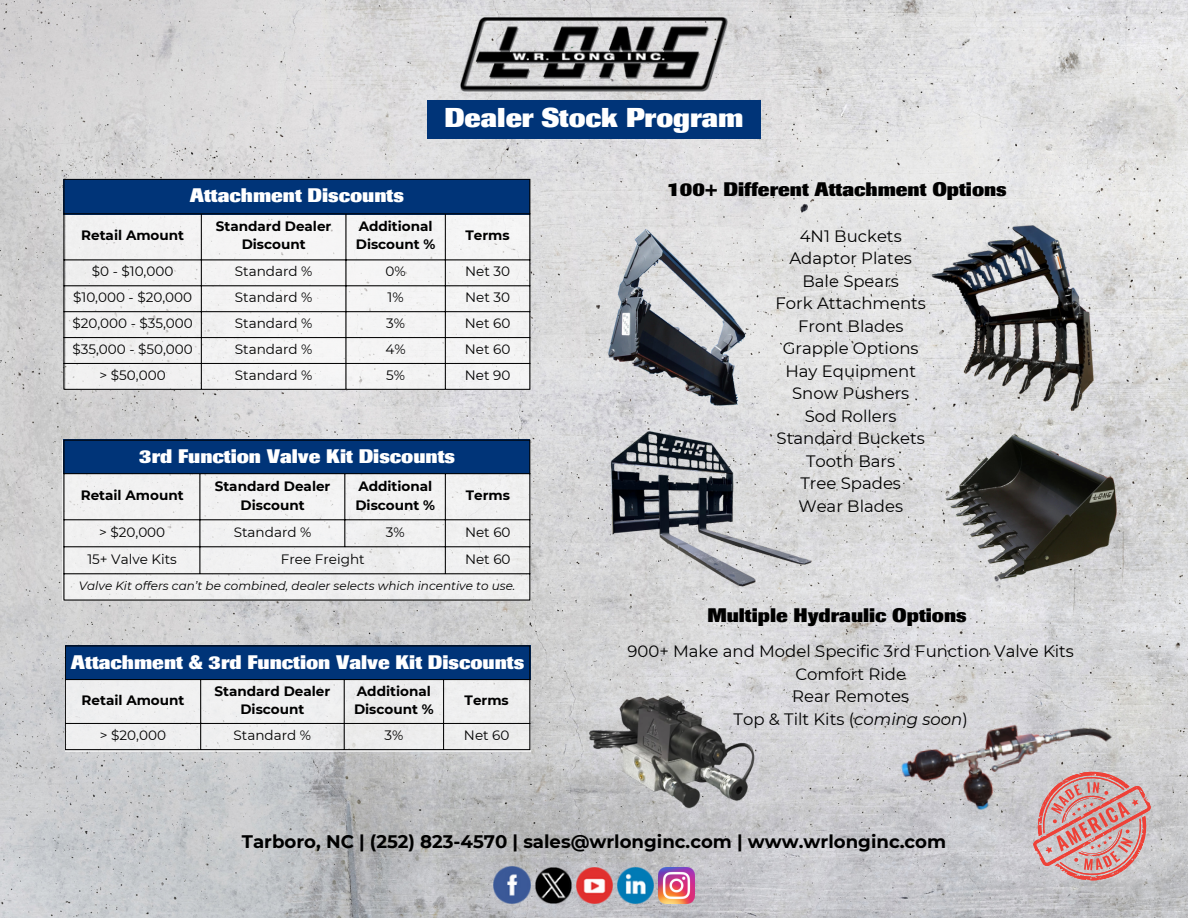
<style>
.page{position:relative;width:1188px;height:918px;background:#fff}
.page>*{position:absolute;margin:0;border:0;box-sizing:border-box;transform-origin:0 0}
.t1{font:800 27px "Imago";color:#fff}
.t2{font:800 19.5px "Imago";color:#fff}
.t3{font:800 19.5px "Imago";color:#000}
.t4{font:700 18.15px "Montserrat";color:#000}
.t5{font:16.5px "Montserrat";color:#000}
.t6{font:13.5px "Montserrat";color:#000}
.t7{font:700 13.5px/18px "Montserrat";color:#000;text-align:center}
.t8{font:italic 12px "Montserrat";color:#000}
.s1{font-style:italic}
</style>
<div class="page">
<img style="left:0;top:0;width:1188px;height:918px">
<div style="left:66px;top:215px;width:464px;height:174px;background:#f3f3f3"></div>
<div style="left:64px;top:179px;width:466px;height:35px;background:#003478"></div>
<hr style="left:64px;top:180px;width:1px;height:209px;background:#000">
<hr style="left:201px;top:214px;width:1px;height:175px;background:#000">
<hr style="left:346px;top:214px;width:1px;height:175px;background:#000">
<hr style="left:445px;top:214px;width:1px;height:175px;background:#000">
<hr style="left:530px;top:180px;width:1px;height:209px;background:#000">
<hr style="left:64px;top:179px;width:466px;height:1px;background:#000">
<hr style="left:64px;top:214px;width:466px;height:1px;background:#000">
<hr style="left:64px;top:260px;width:466px;height:1px;background:#000">
<hr style="left:64px;top:285px;width:466px;height:1px;background:#000">
<hr style="left:64px;top:311px;width:466px;height:1px;background:#000">
<hr style="left:64px;top:337px;width:466px;height:1px;background:#000">
<hr style="left:64px;top:363px;width:466px;height:1px;background:#000">
<hr style="left:64px;top:389px;width:466px;height:1px;background:#000">
<div style="left:63px;top:440px;width:467px;height:160px;background:#f1f1f1"></div>
<div style="left:64px;top:440px;width:466px;height:34px;background:#003478"></div>
<hr style="left:64px;top:440px;width:1px;height:160px;background:#000">
<hr style="left:200px;top:474px;width:1px;height:99px;background:#000">
<hr style="left:345px;top:474px;width:1px;height:72px;background:#000">
<hr style="left:445px;top:474px;width:1px;height:99px;background:#000">
<hr style="left:530px;top:440px;width:1px;height:160px;background:#000">
<hr style="left:64px;top:440px;width:466px;height:1px;background:#000">
<hr style="left:64px;top:473px;width:466px;height:1px;background:#000">
<hr style="left:64px;top:519px;width:466px;height:1px;background:#000">
<hr style="left:64px;top:546px;width:466px;height:1px;background:#000">
<hr style="left:64px;top:573px;width:466px;height:1px;background:#000">
<hr style="left:64px;top:600px;width:466px;height:1px;background:#000">
<svg style="left:66px;top:680px;width:464px;height:72px;fill:#eeefef"></svg>
<div style="left:65px;top:646px;width:465px;height:34px;background:#003478"></div>
<hr style="left:65px;top:646px;width:1px;height:103px;background:#000">
<hr style="left:200px;top:680px;width:1px;height:69px;background:#000">
<hr style="left:344px;top:680px;width:1px;height:69px;background:#000">
<hr style="left:443px;top:680px;width:1px;height:69px;background:#000">
<hr style="left:530px;top:646px;width:1px;height:103px;background:#000">
<hr style="left:65px;top:646px;width:465px;height:1px;background:#000">
<hr style="left:65px;top:679px;width:465px;height:1px;background:#000">
<hr style="left:65px;top:723px;width:465px;height:1px;background:#000">
<hr style="left:65px;top:749px;width:465px;height:1px;background:#000">
<img style="left:926px;top:222px;width:179px;height:190px">
<img style="left:605px;top:426px;width:213px;height:167px">
<img style="left:602px;top:222px;width:155px;height:190px">
<img style="left:943px;top:430px;width:182px;height:157px">
<svg style="left:1025px;top:762px;width:133px;height:127px;background:#ceaaaa"></svg>
<div style="left:427px;top:100px;width:334px;height:39px;background:#003478"></div>
<img style="left:461px;top:17px;width:266px;height:75px">
<img style="left:535px;top:867px;width:36px;height:36px">
<img style="left:493px;top:866px;width:37px;height:37px">
<img style="left:576px;top:867px;width:36px;height:36px">
<img style="left:617px;top:867px;width:36px;height:36px">
<img style="left:659px;top:867px;width:36px;height:36px">
<img style="left:589px;top:694px;width:168px;height:117px">
<img style="left:895px;top:707px;width:230px;height:115px">
<p class="t1" style="left:444px;top:102px;width:301px">Dealer Stock Program</p>
<p class="t2" style="left:190px;top:184px;width:216px">Attachment Discounts</p>
<p class="t7" style="left:81px;top:226px;width:104px">Retail Amount</p>
<p class="t7" style="left:216px;top:217px;width:117px">Standard Dealer<br>Discount</p>
<p class="t7" style="left:356px;top:217px;width:81px;text-align:left">Additional<br>Discount %</p>
<p class="t7" style="left:466px;top:226px;width:46px">Terms</p>
<p class="t6" style="left:92px;top:263px;width:83px">$0 - $10,000</p>
<p class="t6" style="left:235px;top:263px;width:79px">Standard %</p>
<p class="t6" style="left:386px;top:263px;width:22px">0%</p>
<p class="t6" style="left:465px;top:263px;width:46px">Net 30</p>
<p class="t6" style="left:73px;top:289px;width:121px">$10,000 - $20,000</p>
<p class="t6" style="left:235px;top:289px;width:79px">Standard %</p>
<p class="t6" style="left:388px;top:289px;width:18px">1%</p>
<p class="t6" style="left:465px;top:289px;width:46px">Net 30</p>
<p class="t6" style="left:72px;top:315px;width:122px">$20,000 - $35,000</p>
<p class="t6" style="left:235px;top:315px;width:79px">Standard %</p>
<p class="t6" style="left:386px;top:315px;width:20px">3%</p>
<p class="t6" style="left:465px;top:315px;width:47px">Net 60</p>
<p class="t6" style="left:72px;top:341px;width:122px">$35,000 - $50,000</p>
<p class="t6" style="left:235px;top:341px;width:79px">Standard %</p>
<p class="t6" style="left:386px;top:341px;width:22px">4%</p>
<p class="t6" style="left:465px;top:341px;width:47px">Net 60</p>
<p class="t6" style="left:100px;top:366px;width:68px">&gt; $50,000</p>
<p class="t6" style="left:235px;top:366px;width:79px">Standard %</p>
<p class="t6" style="left:386px;top:366px;width:20px">5%</p>
<p class="t6" style="left:465px;top:366px;width:47px">Net 90</p>
<p class="t2" style="left:139px;top:444px;width:317px">3rd Function Valve Kit Discounts</p>
<p class="t7" style="left:81px;top:486px;width:104px">Retail Amount</p>
<p class="t7" style="left:215px;top:477px;width:117px;line-height:19px">Standard Dealer<br>Discount</p>
<p class="t7" style="left:355px;top:477px;width:81px;line-height:19px;text-align:left">Additional<br>Discount %</p>
<p class="t7" style="left:466px;top:486px;width:46px">Terms</p>
<p class="t6" style="left:99px;top:524px;width:68px">&gt; $20,000</p>
<p class="t6" style="left:234px;top:524px;width:79px">Standard %</p>
<p class="t6" style="left:386px;top:524px;width:20px">3%</p>
<p class="t6" style="left:465px;top:524px;width:47px">Net 60</p>
<p class="t6" style="left:87px;top:551px;width:91px">15+ Valve Kits</p>
<p class="t6" style="left:281px;top:551px;width:85px">Free Freight</p>
<p class="t6" style="left:465px;top:551px;width:47px">Net 60</p>
<p class="t8" style="left:79px;top:579px;width:438px">Valve Kit offers can’t be combined, dealer selects which incentive to use.</p>
<p class="t2" style="left:71px;top:650px;width:455px">Attachment &amp; 3rd Function Valve Kit Discounts</p>
<p class="t7" style="left:82px;top:691px;width:104px">Retail Amount</p>
<p class="t7" style="left:215px;top:682px;width:117px">Standard Dealer<br>Discount</p>
<p class="t7" style="left:354px;top:682px;width:81px;text-align:left">Additional<br>Discount %</p>
<p class="t7" style="left:465px;top:691px;width:46px">Terms</p>
<p class="t6" style="left:100px;top:726px;width:68px">&gt; $20,000</p>
<p class="t6" style="left:234px;top:726px;width:79px">Standard %</p>
<p class="t6" style="left:384px;top:726px;width:20px">3%</p>
<p class="t6" style="left:464px;top:726px;width:47px">Net 60</p>
<p class="t3" style="left:667px;top:178px;width:341px">100+ Different Attachment Options</p>
<p class="t5" style="left:800px;top:226px;width:104px">4N1 Buckets</p>
<p class="t5" style="left:789px;top:248px;width:124px">Adaptor Plates</p>
<p class="t5" style="left:802px;top:271px;width:98px">Bale Spears</p>
<p class="t5" style="left:776px;top:293px;width:152px">Fork Attachments</p>
<p class="t5" style="left:798px;top:316px;width:107px">Front Blades</p>
<p class="t5" style="left:783px;top:338px;width:137px">Grapple Options</p>
<p class="t5" style="left:785px;top:361px;width:132px">Hay Equipment</p>
<p class="t5" style="left:792px;top:383px;width:119px">Snow Pushers</p>
<p class="t5" style="left:805px;top:406px;width:93px">Sod Rollers</p>
<p class="t5" style="left:777px;top:428px;width:150px">Standard Buckets</p>
<p class="t5" style="left:806px;top:451px;width:91px">Tooth Bars</p>
<p class="t5" style="left:800px;top:473px;width:102px">Tree Spades</p>
<p class="t5" style="left:798px;top:496px;width:106px">Wear Blades</p>
<p class="t3" style="left:707px;top:603px;width:261px">Multiple Hydraulic Options</p>
<p class="t5" style="left:628px;top:641px;width:448px">900+ Make and Model Specific 3rd Function Valve Kits</p>
<p class="t5" style="left:795px;top:664px;width:112px">Comfort Ride</p>
<p class="t5" style="left:792px;top:686px;width:118px">Rear Remotes</p>
<p class="t5" style="left:734px;top:709px;width:236px">Top &amp; Tilt Kits (<span class="s1">coming soon</span>)</p>
<p class="t4" style="left:242px;top:830px;width:706px">Tarboro, NC | (252) 823-4570 | sales@wrlonginc.com | www.wrlonginc.com</p>
</div>
